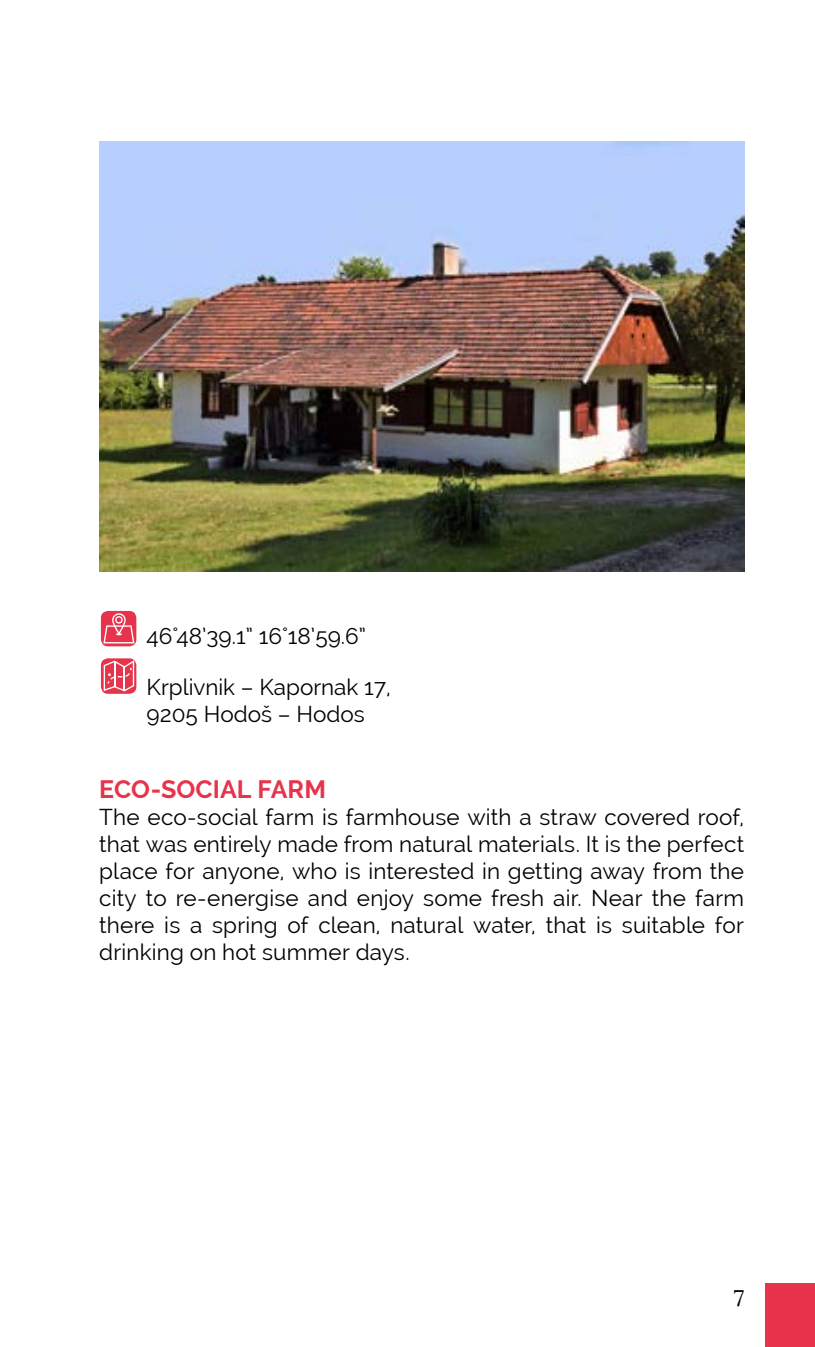
<style>
.page{position:relative;width:815px;height:1347px;background:#fff}
.page>*{position:absolute;margin:0;border:0;box-sizing:border-box;transform-origin:0 0}
.t1{font:700 25px "Raleway";color:#e7344c}
.t2{font:22.5px/27px "Raleway";color:#000}
.t3{font:22.5px "Lora";color:#000}
</style>
<div class="page">
<div style="left:765px;top:1283px;width:50px;height:63px;background:#e7344c"></div>
<svg style="left:101px;top:611px;width:35px;height:35px"></svg>
<svg style="left:101px;top:658px;width:35px;height:36px"></svg>
<img style="left:99px;top:142px;width:645px;height:430px">
<svg style="left:103px;top:613px;width:31px;height:30px"></svg>
<svg style="left:104px;top:660px;width:30px;height:31px"></svg>
<p class="t2" style="left:147px;top:622px;width:221px">46°48’39.1” 16°18’59.6”</p>
<p class="t2" style="left:147px;top:673px;width:246px">Krplivnik – Kapornak 17,<br>9205 Hodoš – Hodos</p>
<p class="t1" style="left:99px;top:774px;width:228px">ECO-SOCIAL FARM</p>
<p class="t2" style="left:99px;top:803px;width:646px;text-align:justify">The eco-social farm is farmhouse with a straw covered roof, that was entirely made from natural materials. It is the perfect place for anyone, who is interested in getting away from the city to re-energise and enjoy some fresh air. Near the farm there is a spring of clean, natural water, that is suitable for drinking on hot summer days.</p>
<p class="t3" style="left:734px;top:1281px;width:12px">7</p>
</div>
